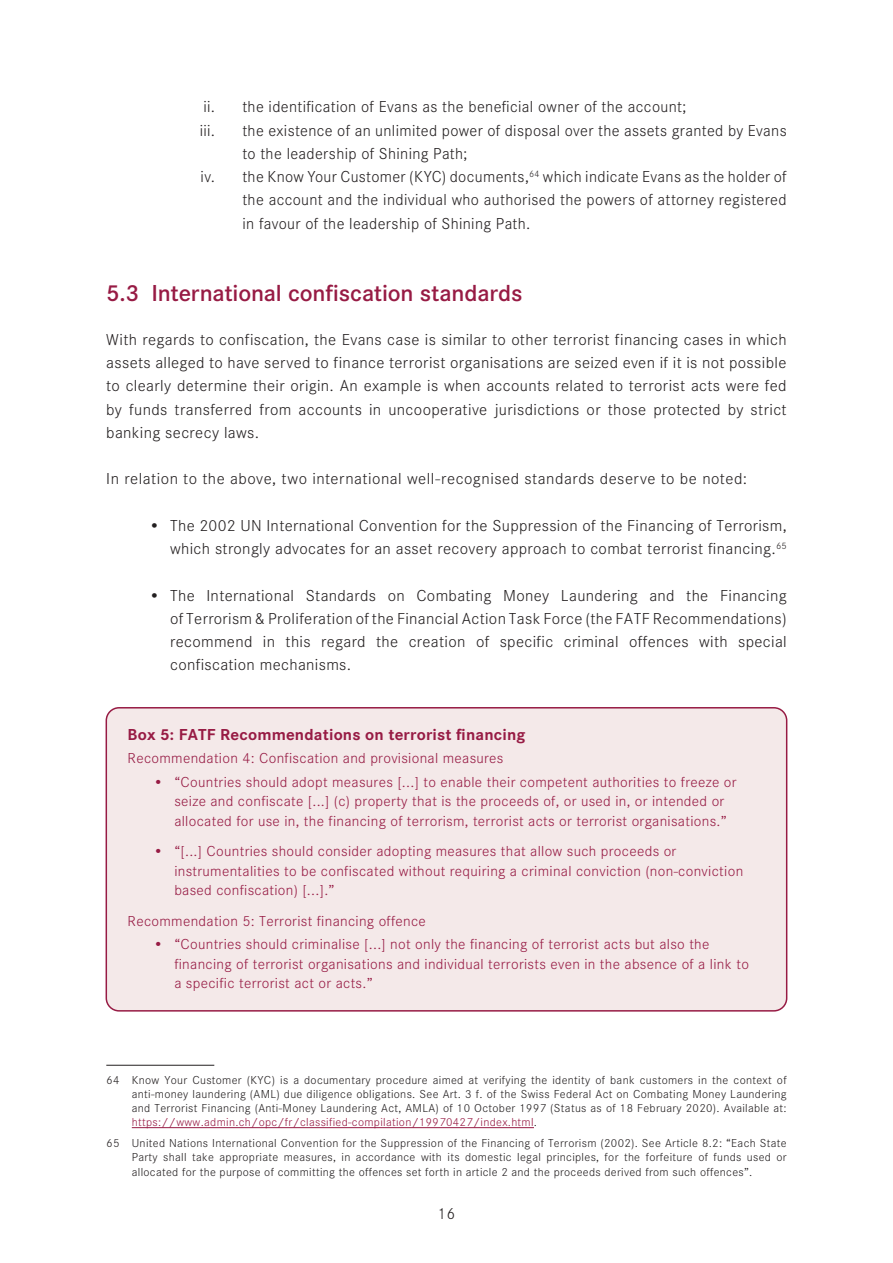
<style>
.page{position:relative;width:893px;height:1263px;background:#fff}
.page>*{position:absolute;margin:0;border:0;box-sizing:border-box;transform-origin:0 0}
.Main_header{font:600 24px "Corporate S";letter-spacing:-.005em;color:#971b44}
.t1{font:300 16.5px/23.2px "Corporate S";letter-spacing:.02em;color:#231f20;text-align:justify}
.Box{font:700 16.5px "Corporate S";letter-spacing:.01em;color:#971b44}
.Box-2{font:300 15px/19.5px "Corporate S";letter-spacing:.02em;color:#971b44}
.Footnotes{font:300 12px/14.2px "Corporate S";letter-spacing:.025em;color:#231f20;text-align:justify}
.s1{color:#971b44}
</style>
<div class="page">
<div style="left:106px;top:708px;width:681px;height:303px;background:#f4e9e9;border-radius:13px"></div>
<div style="left:106px;top:707px;width:681px;height:304px;border:2px solid #971b44;border-radius:13px"></div>
<hr style="left:106px;top:1065px;width:108px;height:1px;background:#231f20">
<hr style="left:132px;top:1127px;width:402px;height:1px;background:#971b44">
<p class="t1" style="left:203px;top:95px;width:484px">ii. the identification of Evans as the beneficial owner of the account;</p>
<p class="t1" style="left:200px;top:119px;width:17px">iii.</p>
<p class="t1" style="left:242px;top:119px;width:546px">the existence of an unlimited power of disposal over the assets granted by Evans to the leadership of Shining Path;</p>
<p class="t1" style="left:242px;top:165px;width:546px;text-indent:-42px">iv. the Know Your Customer (KYC) documents,<sup>64</sup> which indicate Evans as the holder of the account and the individual who authorised the powers of attorney registered in favour of the leadership of Shining Path.</p>
<p class="Main_header" style="left:106px;top:279px;width:418px">5.3 International confiscation standards</p>
<p class="t1" style="left:106px;top:328px;width:682px">With regards to confiscation, the Evans case is similar to other terrorist financing cases in which assets alleged to have served to finance terrorist organisations are seized even if it is not possible to clearly determine their origin. An example is when accounts related to terrorist acts were fed by funds transferred from accounts in uncooperative jurisdictions or those protected by strict banking secrecy laws.</p>
<p class="t1" style="left:106px;top:467px;width:642px">In relation to the above, two international well-recognised standards deserve to be noted:</p>
<p class="t1" style="left:149px;top:514px;width:639px;text-align:right">• The 2002 UN International Convention for the Suppression of the Financing of Terrorism, which strongly advocates for an asset recovery approach to combat terrorist financing.<sup>65</sup></p>
<p class="t1" style="left:170px;top:584px;width:618px;text-indent:-21px">• The International Standards on Combating Money Laundering and the Financing of Terrorism &amp; Proliferation of the Financial Action Task Force (the FATF Recommendations) recommend in this regard the creation of specific criminal offences with special confiscation mechanisms.</p>
<p class="Box" style="left:128px;top:725px;width:400px">Box 5: FATF Recommendations on terrorist financing</p>
<p class="Box-2" style="left:128px;top:749px;width:377px">Recommendation 4: Confiscation and provisional measures</p>
<p class="Box-2" style="left:174px;top:772px;width:564px;text-indent:-21px">• “Countries should adopt measures [...] to enable their competent authorities to freeze or seize and confiscate [...] (c) property that is the proceeds of, or used in, or intended or allocated for use in, the financing of terrorism, terrorist acts or terrorist organisations.”</p>
<p class="Box-2" style="left:174px;top:842px;width:570px;text-indent:-21px">• “[...] Countries should consider adopting measures that allow such proceeds or instrumentalities to be confiscated without requiring a criminal conviction (non-conviction based confiscation) [...].”</p>
<p class="Box-2" style="left:128px;top:911px;width:300px">Recommendation 5: Terrorist financing offence</p>
<p class="Box-2" style="left:174px;top:935px;width:576px;text-indent:-21px">• “Countries should criminalise [...] not only the financing of terrorist acts but also the financing of terrorist organisations and individual terrorists even in the absence of a link to a specific terrorist act or acts.”</p>
<p class="Footnotes" style="left:132px;top:1073px;width:656px;text-indent:-26px">64 Know Your Customer (KYC) is a documentary procedure aimed at verifying the identity of bank customers in the context of anti-money laundering (AML) due diligence obligations. See Art. 3 f. of the Swiss Federal Act on Combating Money Laundering and Terrorist Financing (Anti-Money Laundering Act, AMLA) of 10 October 1997 (Status as of 18 February 2020). Available at: <span class="s1">https://www.admin.ch/opc/fr/classified-compilation/19970427/index.html</span>.</p>
<p class="Footnotes" style="left:132px;top:1136px;width:656px;text-indent:-26px">65 United Nations International Convention for the Suppression of the Financing of Terrorism (2002). See Article 8.2: “Each State Party shall take appropriate measures, in accordance with its domestic legal principles, for the forfeiture of funds used or allocated for the purpose of committing the offences set forth in article 2 and the proceeds derived from such offences”.</p>
<p class="t1" style="left:438px;top:1202px;width:19px">16</p>
</div>
